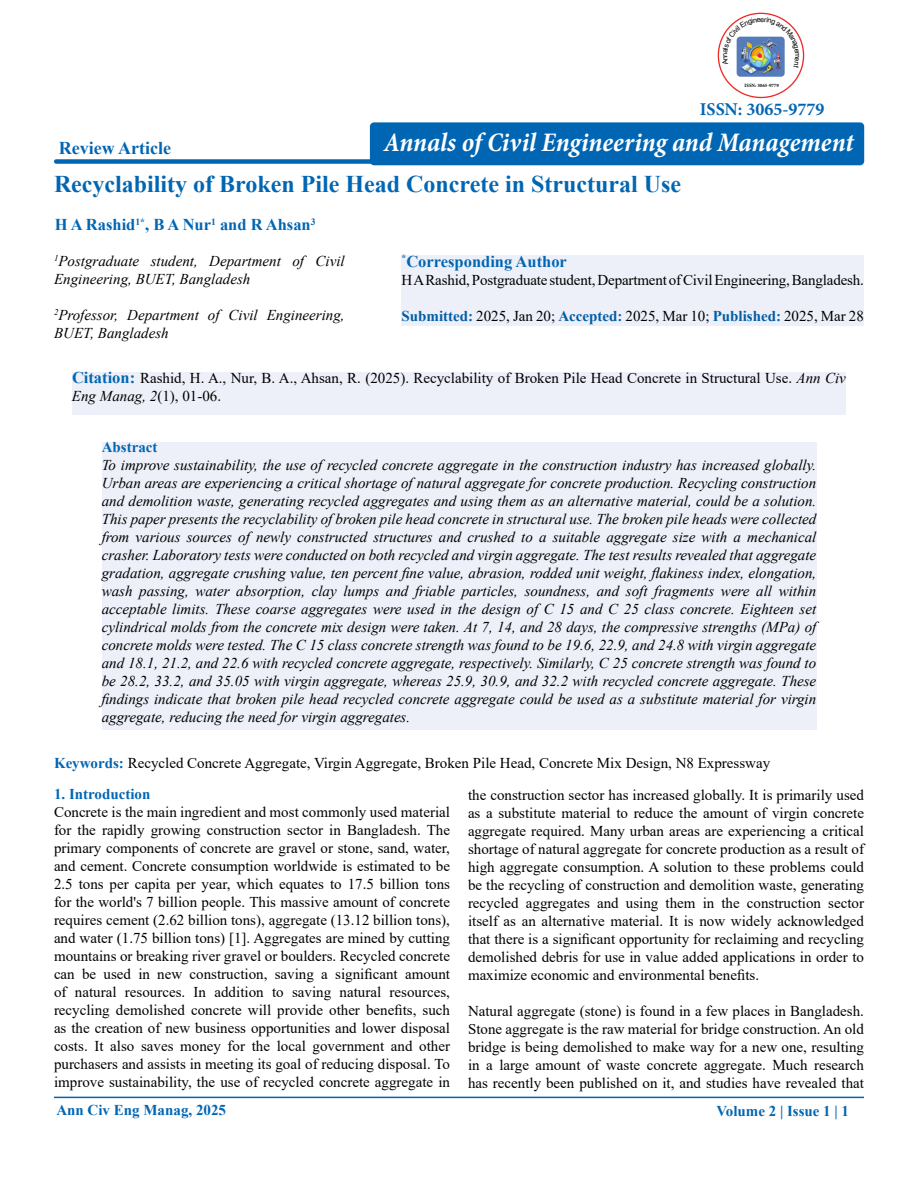
<style>
.page{position:relative;width:918px;height:1188px;background:#fff}
.page>*{position:absolute;margin:0;border:0;box-sizing:border-box;transform-origin:0 0}
.t1{font:italic 700 condensed 27px "Minion Pro";letter-spacing:-.005em;color:#fff}
.t2{font:700 24px "Times New Roman";color:#0066b3}
.t3{font:700 18px "Minion Pro";color:#0066b3}
.t4{font:700 18px "Times New Roman";color:#0066b3}
.t5{font:700 16.5px "Times New Roman";color:#0066b3}
.t6{font:15px/18px "Times New Roman";color:#000;text-align:justify}
.t7{font:italic 15px/18px "Times New Roman";color:#000}
.t8{font:700 15px "Times New Roman";color:#0066b3}
.t9{font:700 4.95px "Minion Pro";color:#000}
.s1{font-weight:700;color:#005da4}
.s2{font-weight:700;color:#0066b3}
.s3{font-weight:700;font-size:16.5px;color:#0066b3}
.s4{font-style:italic}
</style>
<div class="page">
<div style="left:54px;top:159px;width:523px;height:5px;background:#0066b3;border-radius:2px"></div>
<hr style="left:54px;top:1097px;width:810px;height:1px;background:#0066b3">
<div style="left:402px;top:255px;width:462px;height:71px;background:#eef0f9"></div>
<div style="left:72px;top:372px;width:774px;height:43px;background:#eef0f9"></div>
<div style="left:102px;top:442px;width:714px;height:288px;background:#eef0f9"></div>
<div style="left:370px;top:122px;width:494px;height:43px;background:#0066b3;border-radius:4px"></div>
<img style="left:720px;top:14px;width:83px;height:84px">
<p class="t4" style="left:59px;top:135px;width:114px">Review Article</p>
<p class="t9" style="left:745px;top:81px;width:36px">ISSN: 3065-9779</p>
<p class="t3" style="left:700px;top:97px;width:126px">ISSN: 3065-9779</p>
<h1 class="t1" style="left:384px;top:124px;width:471px">Annals of Civil Engineering and Management</h1>
<h2 class="t2" style="left:54px;top:167px;width:629px">Recyclability of Broken Pile Head Concrete in Structural Use</h2>
<p class="t5" style="left:55px;top:213px;width:262px">H A Rashid<sup>1*</sup>, B A Nur<sup>1</sup> and R Ahsan<sup>3</sup></p>
<p class="t7" style="left:54px;top:251px;width:292px"><sup>1</sup>Postgraduate student, Department of Civil<br>Engineering, BUET, Bangladesh</p>
<p class="t7" style="left:54px;top:305px;width:292px"><sup>2</sup>Professor, Department of Civil Engineering,<br>BUET, Bangladesh</p>
<p class="t5" style="left:402px;top:249px;width:167px"><sup>*</sup>Corresponding Author</p>
<p class="t6" style="left:402px;top:270px;width:464px">H A Rashid, Postgraduate student, Department of Civil Engineering, Bangladesh.</p>
<p class="t6" style="left:402px;top:306px;width:464px"><span class="s1">Submitted</span><span class="s2">:</span> 2025, Jan 20; <span class="s1">Accepted</span><span class="s2">:</span> 2025, Mar 10; <span class="s1">Published</span><span class="s2">:</span> 2025, Mar 28</p>
<p class="t6" style="left:72px;top:369px;width:775px"><span class="s3">Citation:</span> Rashid, H. A., Nur, B. A., Ahsan, R. (2025). Recyclability of Broken Pile Head Concrete in Structural Use. <span class="s4">Ann Civ<br>Eng Manag, 2</span>(1), 01-06.</p>
<p class="t8" style="left:102px;top:437px;width:57px">Abstract</p>
<p class="t7" style="left:102px;top:456px;width:716px;text-align:justify">To improve sustainability, the use of recycled concrete aggregate in the construction industry has increased globally.<br>Urban areas are experiencing a critical shortage of natural aggregate for concrete production. Recycling construction and demolition waste, generating recycled aggregates and using them as an alternative material, could be a solution.<br>This paper presents the recyclability of broken pile head concrete in structural use. The broken pile heads were collected from various sources of newly constructed structures and crushed to a suitable aggregate size with a mechanical crasher. Laboratory tests were conducted on both recycled and virgin aggregate. The test results revealed that aggregate gradation, aggregate crushing value, ten percent fine value, abrasion, rodded unit weight, flakiness index, elongation, wash passing, water absorption, clay lumps and friable particles, soundness, and soft fragments were all within acceptable limits. These coarse aggregates were used in the design of C 15 and C 25 class concrete. Eighteen set cylindrical molds from the concrete mix design were taken. At 7, 14, and 28 days, the compressive strengths (MPa) of concrete molds were tested. The C 15 class concrete strength was found to be 19.6, 22.9, and 24.8 with virgin aggregate and 18.1, 21.2, and 22.6 with recycled concrete aggregate, respectively. Similarly, C 25 concrete strength was found to be 28.2, 33.2, and 35.05 with virgin aggregate, whereas 25.9, 30.9, and 32.2 with recycled concrete aggregate. These findings indicate that broken pile head recycled concrete aggregate could be used as a substitute material for virgin aggregate, reducing the need for virgin aggregates.</p>
<p class="t6" style="left:54px;top:754px;width:718px"><span class="s2">Keywords:</span> Recycled Concrete Aggregate, Virgin Aggregate, Broken Pile Head, Concrete Mix Design, N8 Expressway</p>
<p class="t8" style="left:54px;top:784px;width:98px">1. Introduction</p>
<p class="t6" style="left:54px;top:803px;width:398px">Concrete is the main ingredient and most commonly used material for the rapidly growing construction sector in Bangladesh. The primary components of concrete are gravel or stone, sand, water, and cement. Concrete consumption worldwide is estimated to be 2.5 tons per capita per year, which equates to 17.5 billion tons for the world's 7 billion people. This massive amount of concrete requires cement (2.62 billion tons), aggregate (13.12 billion tons), and water (1.75 billion tons) [1]. Aggregates are mined by cutting mountains or breaking river gravel or boulders. Recycled concrete can be used in new construction, saving a significant amount of natural resources. In addition to saving natural resources, recycling demolished concrete will provide other benefits, such as the creation of new business opportunities and lower disposal costs. It also saves money for the local government and other purchasers and assists in meeting its goal of reducing disposal. To improve sustainability, the use of recycled concrete aggregate in</p>
<p class="t6" style="left:468px;top:785px;width:398px">the construction sector has increased globally. It is primarily used as a substitute material to reduce the amount of virgin concrete aggregate required. Many urban areas are experiencing a critical shortage of natural aggregate for concrete production as a result of high aggregate consumption. A solution to these problems could be the recycling of construction and demolition waste, generating recycled aggregates and using them in the construction sector itself as an alternative material. It is now widely acknowledged that there is a significant opportunity for reclaiming and recycling demolished debris for use in value added applications in order to maximize economic and environmental benefits.</p>
<p class="t6" style="left:468px;top:1001px;width:398px">Natural aggregate (stone) is found in a few places in Bangladesh.<br>Stone aggregate is the raw material for bridge construction. An old bridge is being demolished to make way for a new one, resulting in a large amount of waste concrete aggregate. Much research has recently been published on it, and studies have revealed that</p>
<p class="t8" style="left:56px;top:1100px;width:171px">Ann Civ Eng Manag, 2025</p>
<p class="t8" style="left:716px;top:1100px;width:134px">Volume 2 | Issue 1 | 1</p>
</div>
